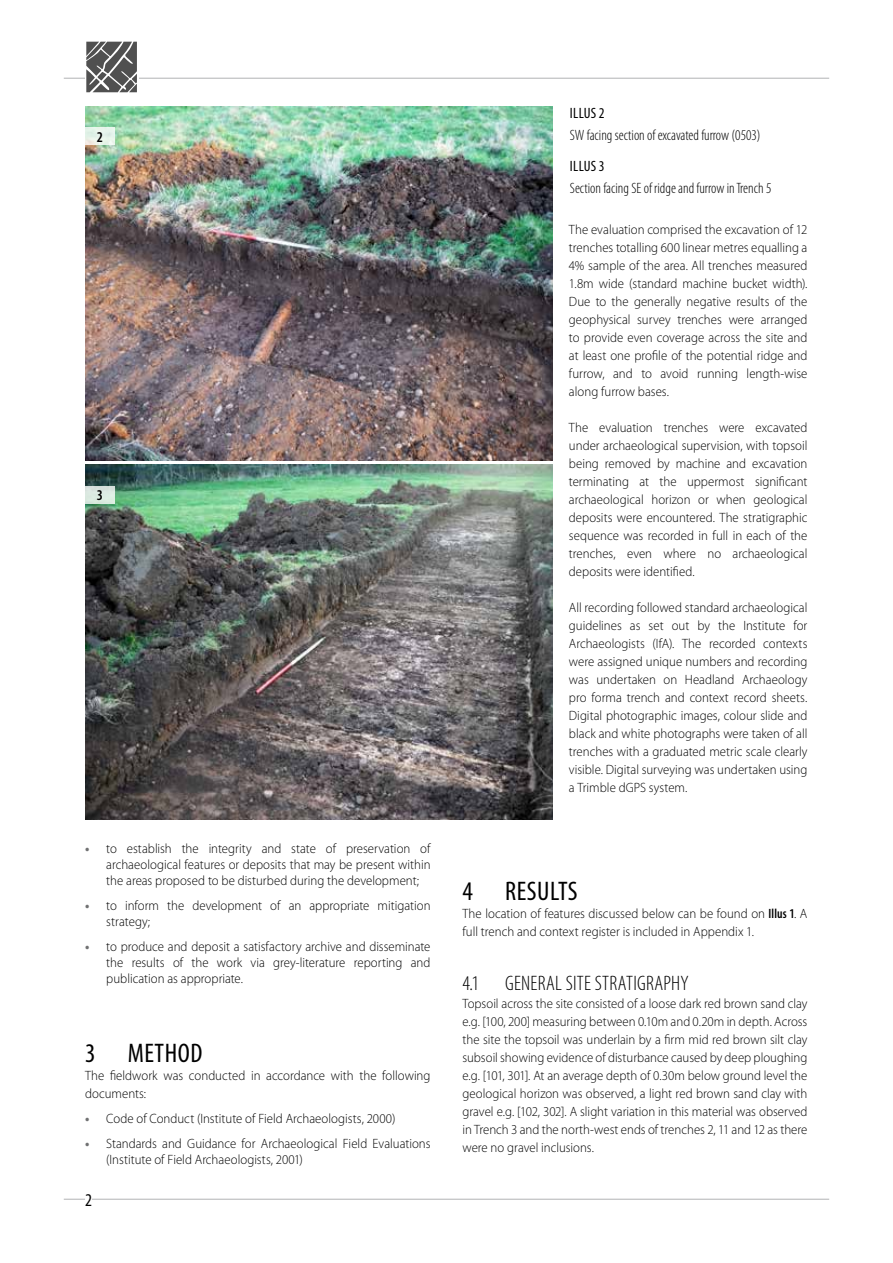
<style>
.page{position:relative;width:893px;height:1263px;background:#fff}
.page>*{position:absolute;margin:0;border:0;box-sizing:border-box;transform-origin:0 0}
.t1{font:condensed 27px "Myriad Pro";letter-spacing:.02em;color:#000}
.t2{font:300 condensed 21px "Myriad Pro";letter-spacing:.015em;color:#000}
.t3{font:condensed 18px "Myriad Pro";color:#000}
.t4{font:300 condensed 15px "Myriad Pro";color:#000}
.t5{font:condensed 15px "Myriad Pro";letter-spacing:.02em;color:#000}
.t6{font:600 condensed 15px "Myriad Pro";color:#000}
.t7{font:300 13.5px/18px "Myriad Pro";color:#000;text-align:justify;scale:.95 1}
.s1{font-weight:700;color:#707172}
.s2{font-weight:600;font-stretch:condensed}
</style>
<div class="page">
<hr style="left:64px;top:78px;width:765px;height:1px;background:#b1b3b4">
<hr style="left:64px;top:1199px;width:765px;height:1px;background:#b1b3b4">
<svg style="left:85px;top:41px;width:53px;height:52px"></svg>
<svg style="left:86px;top:42px;width:51px;height:50px;background:#727272"></svg>
<div style="left:85px;top:1188px;width:7px;height:18px;background:#fff"></div>
<img style="left:85px;top:106px;width:468px;height:355px">
<div style="left:85px;top:128px;width:30px;height:17px;background:#e7f3ea"></div>
<img style="left:85px;top:465px;width:468px;height:354px">
<div style="left:85px;top:486px;width:30px;height:17px;background:#dbeae2"></div>
<p class="t6" style="left:97px;top:127px;width:8px">2</p>
<p class="t6" style="left:97px;top:486px;width:8px">3</p>
<p class="t7" style="left:106px;top:840px;width:343px;line-height:16.2px;text-indent:-21px"><span class="s1">•</span> to establish the integrity and state of preservation of archaeological features or deposits that may be present within the areas proposed to be disturbed during the development;</p>
<p class="t7" style="left:106px;top:897px;width:343px;line-height:16.2px;text-indent:-21px"><span class="s1">•</span> to inform the development of an appropriate mitigation strategy;</p>
<p class="t7" style="left:106px;top:938px;width:343px;line-height:16.2px;text-indent:-21px"><span class="s1">•</span> to produce and deposit a satisfactory archive and disseminate the results of the work via grey-literature reporting and publication as appropriate.</p>
<h1 class="t1" style="left:85px;top:1037px;width:119px">3 METHOD</h1>
<p class="t7" style="left:85px;top:1066px;width:365px">The fieldwork was conducted in accordance with the following documents:</p>
<p class="t7" style="left:85px;top:1109px;width:328px"><span class="s1">•</span> Code of Conduct (Institute of Field Archaeologists, 2000)</p>
<p class="t7" style="left:106px;top:1135px;width:343px;line-height:16.2px;text-indent:-21px"><span class="s1">•</span> Standards and Guidance for Archaeological Field Evaluations (Institute of Field Archaeologists, 2001)</p>
<h3 class="t3" style="left:85px;top:1189px;width:8px">2</h3>
<p class="t5" style="left:570px;top:104px;width:36px">ILLUS 2</p>
<p class="t4" style="left:570px;top:126px;width:192px">SW facing section of excavated furrow (0503)</p>
<p class="t5" style="left:570px;top:157px;width:36px">ILLUS 3</p>
<p class="t4" style="left:570px;top:179px;width:203px">Section facing SE of ridge and furrow in Trench 5</p>
<p class="t7" style="left:569px;top:220px;width:253px">The evaluation comprised the excavation of 12 trenches totalling 600 linear metres equalling a 4% sample of the area. All trenches measured 1.8m wide (standard machine bucket width).<br>Due to the generally negative results of the geophysical survey trenches were arranged to provide even coverage across the site and at least one profile of the potential ridge and furrow, and to avoid running length-wise along furrow bases.</p>
<p class="t7" style="left:569px;top:418px;width:253px">The evaluation trenches were excavated under archaeological supervision, with topsoil being removed by machine and excavation terminating at the uppermost significant archaeological horizon or when geological deposits were encountered. The stratigraphic sequence was recorded in full in each of the trenches, even where no archaeological deposits were identified.</p>
<p class="t7" style="left:569px;top:598px;width:253px">All recording followed standard archaeological guidelines as set out by the Institute for Archaeologists (IfA). The recorded contexts were assigned unique numbers and recording was undertaken on Headland Archaeology pro forma trench and context record sheets.<br>Digital photographic images, colour slide and black and white photographs were taken of all trenches with a graduated metric scale clearly visible. Digital surveying was undertaken using a Trimble dGPS system.</p>
<h1 class="t1" style="left:462px;top:875px;width:117px">4 RESULTS</h1>
<p class="t7" style="left:462px;top:904px;width:365px">The location of features discussed below can be found on <span class="s2">Illus 1</span>. A full trench and context register is included in Appendix 1.</p>
<h2 class="t2" style="left:462px;top:971px;width:228px">4.1 GENERAL SITE STRATIGRAPHY</h2>
<p class="t7" style="left:462px;top:994px;width:365px">Topsoil across the site consisted of a loose dark red brown sand clay e.g. [100, 200] measuring between 0.10m and 0.20m in depth. Across the site the topsoil was underlain by a firm mid red brown silt clay subsoil showing evidence of disturbance caused by deep ploughing e.g. [101, 301]. At an average depth of 0.30m below ground level the geological horizon was observed, a light red brown sand clay with gravel e.g. [102, 302]. A slight variation in this material was observed in Trench 3 and the north-west ends of trenches 2, 11 and 12 as there were no gravel inclusions.</p>
</div>
